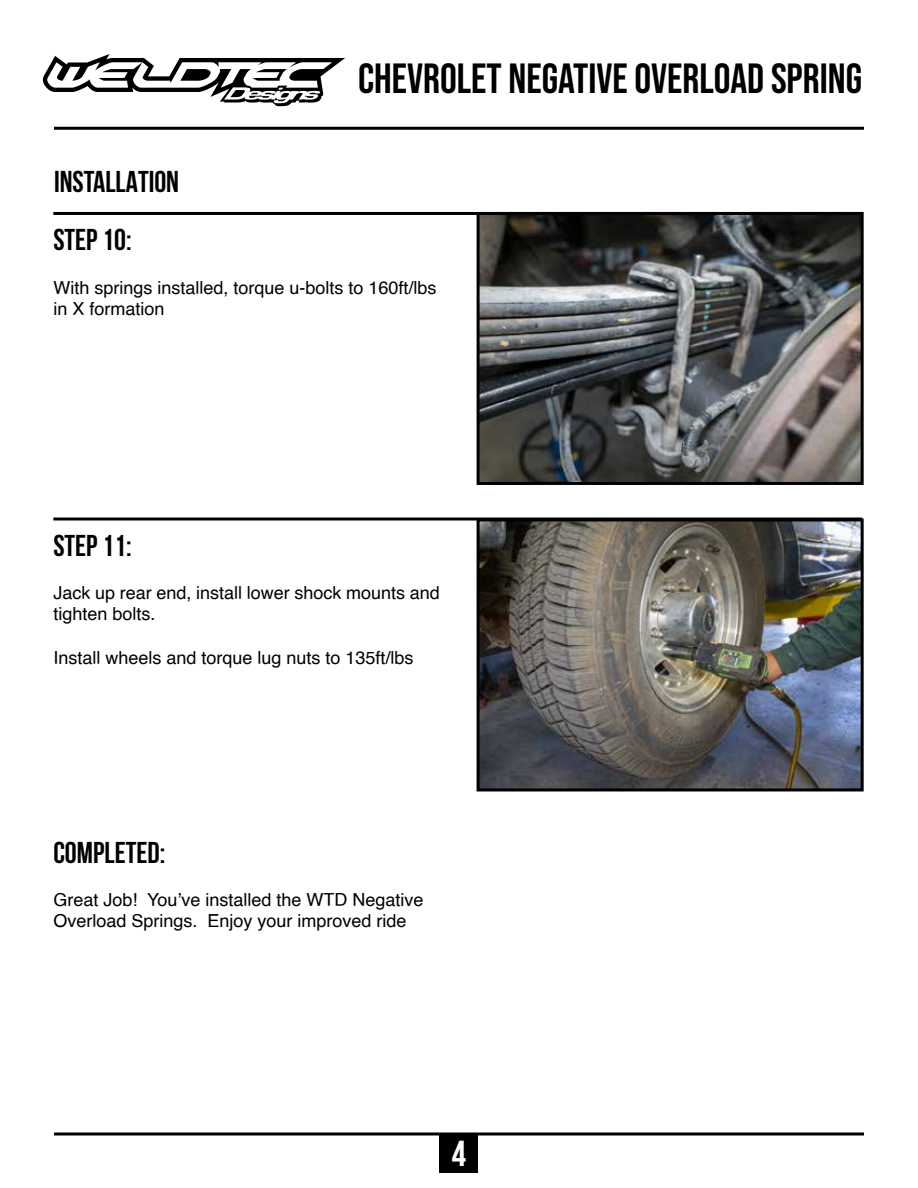
<style>
.page{position:relative;width:918px;height:1188px;background:#fff}
.page>*{position:absolute;margin:0;border:0;box-sizing:border-box;transform-origin:0 0}
.t1{font:42px "Bebas Neue";color:#000}
.t2{font:700 36px "Bebas Neue";color:#fff}
.t3{font:700 30px "Bebas Neue";color:#000}
.t4{font:18px/21.6px "Helvetica";color:#000}
</style>
<div class="page">
<div style="left:440px;top:1134px;width:38px;height:38px;background:#000"></div>
<svg style="left:43px;top:54px;width:302px;height:52px"></svg>
<hr style="left:54px;top:127px;width:810px;height:3px;background:#000">
<hr style="left:54px;top:1132px;width:810px;height:3px;background:#000">
<img style="left:481px;top:522px;width:379px;height:265px">
<div style="left:477px;top:518px;width:387px;height:273px;border:3px solid #000"></div>
<img style="left:481px;top:216px;width:379px;height:265px">
<div style="left:477px;top:212px;width:387px;height:273px;border:3px solid #000"></div>
<hr style="left:53px;top:517px;width:809px;height:3px;background:#000">
<hr style="left:53px;top:212px;width:809px;height:3px;background:#000">
<h3 class="t3" style="left:54px;top:164px;width:127px">INSTALLATION</h3>
<h1 class="t1" style="left:358px;top:54px;width:506px">CHEVROLET NEGATIVE OVERLOAD SPRING</h1>
<h3 class="t3" style="left:53px;top:223px;width:80px">Step 10:</h3>
<p class="t4" style="left:53px;top:278px;width:385px">With springs installed, torque u-bolts to 160ft/lbs in X formation</p>
<h3 class="t3" style="left:53px;top:528px;width:80px">Step 11:</h3>
<p class="t4" style="left:53px;top:583px;width:388px">Jack up rear end, install lower shock mounts and tighten bolts.</p>
<p class="t4" style="left:53px;top:648px;width:362px">Install wheels and torque lug nuts to 135ft/lbs</p>
<h3 class="t3" style="left:53px;top:835px;width:113px">COMPLETED:</h3>
<p class="t4" style="left:53px;top:890px;width:372px">Great Job! You’ve installed the WTD Negative<br>Overload Springs. Enjoy your improved ride</p>
<h2 class="t2" style="left:452px;top:1132px;width:16px">4</h2>
</div>
